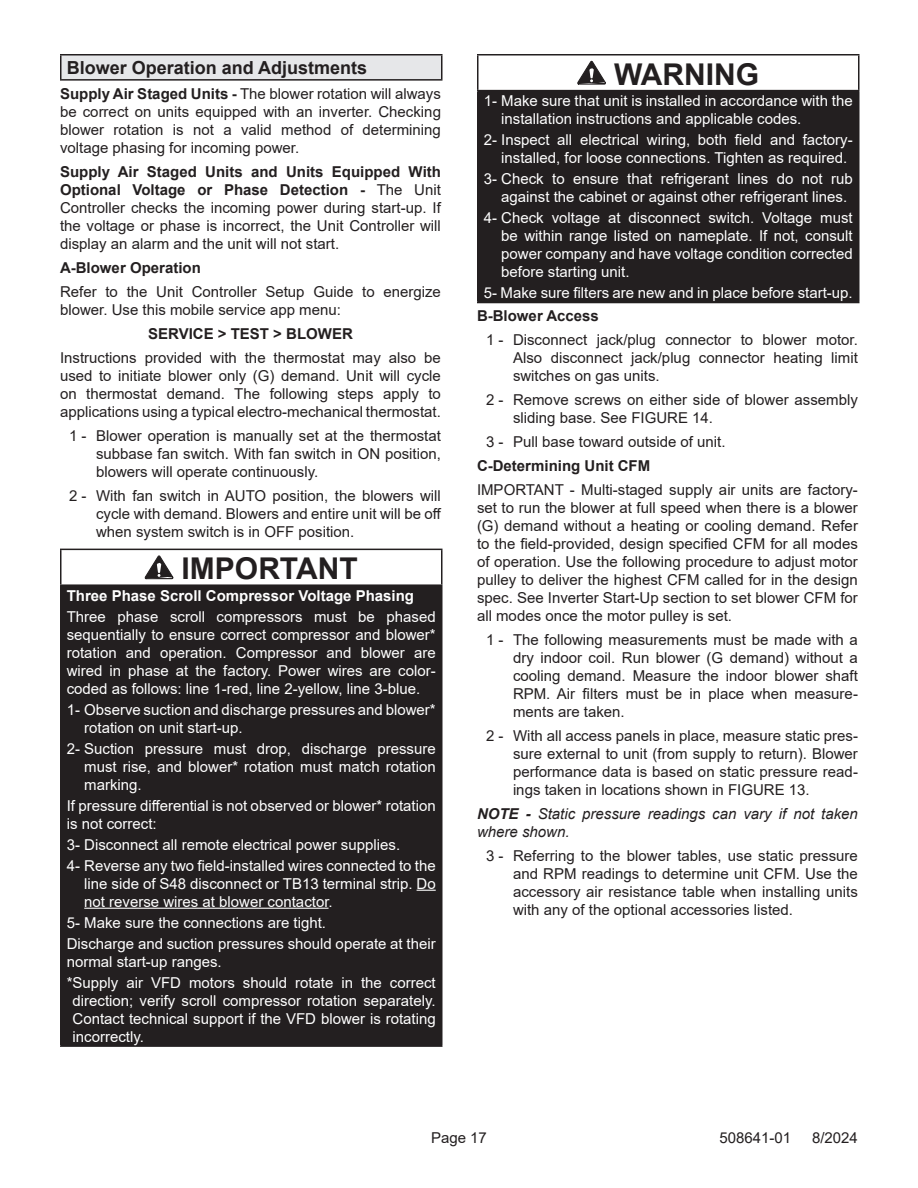
<style>
.page{position:relative;width:918px;height:1188px;background:#fff}
.page>*{position:absolute;margin:0;border:0;box-sizing:border-box;transform-origin:0 0}
.WARNING_20pt{font:700 30px "Arial";color:#231f20}
.Header_1_TOC{font:700 18px "Arial";color:#231f20}
.Paragraph{font:15px/18px "Arial";color:#231f20;text-align:justify}
.White_10pt{font:15px/18px "Arial";color:#fff}
.Paragraph_NOTE__Italic{font:italic 15px/18px "Arial";color:#231f20}
.Paragraph-2{font:700 15px "Arial";color:#231f20}
.White_10pt-2{font:700 15px "Arial";color:#fff}
.Paragraph_Settings{font:700 15px "Arial";color:#231f20}
.s1{font-weight:700}
</style>
<div class="page">
<div style="left:61px;top:55px;width:381px;height:25px;background:#e6e7e9"></div>
<hr style="left:60px;top:54px;width:382px;height:2px;background:#231f20">
<hr style="left:60px;top:56px;width:2px;height:23px;background:#231f20">
<svg style="left:441px;top:56px;width:1px;height:23px"></svg>
<hr style="left:60px;top:79px;width:382px;height:2px;background:#231f20">
<div style="left:61px;top:585px;width:381px;height:461px;background:#231f20"></div>
<hr style="left:60px;top:549px;width:382px;height:1px;background:#231f20">
<hr style="left:60px;top:550px;width:2px;height:34px;background:#231f20">
<hr style="left:441px;top:550px;width:1px;height:34px;background:#231f20">
<hr style="left:60px;top:584px;width:382px;height:2px;background:#231f20">
<hr style="left:60px;top:586px;width:2px;height:459px;background:#231f20">
<hr style="left:60px;top:1045px;width:382px;height:2px;background:#231f20">
<svg style="left:144px;top:555px;width:30px;height:25px"></svg>
<svg style="left:417px;top:890px;width:19px;height:1px"></svg>
<hr style="left:84px;top:908px;width:245px;height:1px;background:#fff">
<div style="left:478px;top:91px;width:381px;height:212px;background:#231f20"></div>
<hr style="left:477px;top:54px;width:383px;height:2px;background:#231f20">
<hr style="left:477px;top:55px;width:1px;height:35px;background:#231f20">
<hr style="left:858px;top:55px;width:2px;height:35px;background:#231f20">
<hr style="left:477px;top:90px;width:383px;height:1px;background:#231f20">
<hr style="left:477px;top:91px;width:1px;height:211px;background:#231f20">
<hr style="left:858px;top:91px;width:2px;height:211px;background:#231f20">
<hr style="left:477px;top:302px;width:383px;height:1px;background:#231f20">
<svg style="left:577px;top:60px;width:29px;height:25px"></svg>
<p class="Header_1_TOC" style="left:67px;top:55px;width:302px">Blower Operation and Adjustments</p>
<p class="Paragraph" style="left:60px;top:84px;width:383px"><span class="s1">Supply Air Staged Units -</span> The blower rotation will always be correct on units equipped with an inverter. Checking blower rotation is not a valid method of determining voltage phasing for incoming power.</p>
<p class="Paragraph" style="left:60px;top:162px;width:383px"><span class="s1">Supply Air Staged Units and Units Equipped With Optional Voltage or Phase Detection -</span> The Unit Controller checks the incoming power during start-up. If the voltage or phase is incorrect, the Unit Controller will display an alarm and the unit will not start.</p>
<p class="Paragraph-2" style="left:60px;top:257px;width:142px">A-Blower Operation</p>
<p class="Paragraph" style="left:60px;top:282px;width:382px">Refer to the Unit Controller Setup Guide to energize blower. Use this mobile service app menu:</p>
<p class="Paragraph_Settings" style="left:148px;top:323px;width:206px">SERVICE &gt; TEST &gt; BLOWER</p>
<p class="Paragraph" style="left:60px;top:348px;width:382px">Instructions provided with the thermostat may also be used to initiate blower only (G) demand. Unit will cycle on thermostat demand. The following steps apply to applications using a typical electro-mechanical thermostat.</p>
<p class="Paragraph" style="left:96px;top:426px;width:347px;text-indent:-27px">1 - Blower operation is manually set at the thermostat subbase fan switch. With fan switch in ON position, blowers will operate continuously.</p>
<p class="Paragraph" style="left:96px;top:486px;width:347px;text-indent:-27px">2 - With fan switch in AUTO position, the blowers will cycle with demand. Blowers and entire unit will be off when system switch is in OFF position.</p>
<p class="WARNING_20pt" style="left:182px;top:548px;width:178px">IMPORTANT</p>
<p class="White_10pt-2" style="left:67px;top:585px;width:349px">Three Phase Scroll Compressor Voltage Phasing</p>
<p class="White_10pt" style="left:67px;top:607px;width:371px;text-align:justify">Three phase scroll compressors must be phased sequentially to ensure correct compressor and blower* rotation and operation. Compressor and blower are wired in phase at the factory. Power wires are color&shy;coded as follows: line 1-red, line 2-yellow, line 3-blue.</p>
<p class="White_10pt" style="left:84px;top:700px;width:353px;text-indent:-18px">1- Observe suction and discharge pressures and blower* rotation on unit start-up.</p>
<p class="White_10pt" style="left:84px;top:739px;width:353px;text-align:justify;text-indent:-18px">2- Suction pressure must drop, discharge pressure must rise, and blower* rotation must match rotation marking.</p>
<p class="White_10pt" style="left:67px;top:796px;width:370px">If pressure differential is not observed or blower* rotation is not correct:</p>
<p class="White_10pt" style="left:67px;top:835px;width:335px">3- Disconnect all remote electrical power supplies.</p>
<p class="White_10pt" style="left:84px;top:856px;width:353px;text-align:justify;text-indent:-18px">4- Reverse any two field-installed wires connected to the line side of S48 disconnect or TB13 terminal strip. Do not reverse wires at blower contactor.</p>
<p class="White_10pt" style="left:67px;top:913px;width:261px">5- Make sure the connections are tight.</p>
<p class="White_10pt" style="left:67px;top:934px;width:370px">Discharge and suction pressures should operate at their normal start-up ranges.</p>
<p class="White_10pt" style="left:73px;top:973px;width:365px;text-align:justify;text-indent:-6px">*Supply air VFD motors should rotate in the correct direction; verify scroll compressor rotation separately.<br>Contact technical support if the VFD blower is rotating incorrectly.</p>
<p class="WARNING_20pt" style="left:614px;top:53px;width:146px">WARNING</p>
<p class="White_10pt" style="left:501px;top:92px;width:353px;text-indent:-18px">1- Make sure that unit is installed in accordance with the installation instructions and applicable codes.</p>
<p class="White_10pt" style="left:501px;top:131px;width:353px;text-indent:-18px">2- Inspect all electrical wiring, both field and factory&shy;installed, for loose connections. Tighten as required.</p>
<p class="White_10pt" style="left:501px;top:170px;width:353px;text-indent:-18px">3- Check to ensure that refrigerant lines do not rub against the cabinet or against other refrigerant lines.</p>
<p class="White_10pt" style="left:501px;top:209px;width:353px;text-align:justify;text-indent:-18px">4- Check voltage at disconnect switch. Voltage must be within range listed on nameplate. If not, consult power company and have voltage condition corrected before starting unit.</p>
<p class="White_10pt" style="left:484px;top:284px;width:370px">5- Make sure filters are new and in place before start-up.</p>
<p class="Paragraph-2" style="left:477px;top:305px;width:123px">B-Blower Access</p>
<p class="Paragraph" style="left:513px;top:331px;width:346px;text-indent:-27px">1 - Disconnect jack/plug connector to blower motor.<br>Also disconnect jack/plug connector heating limit switches on gas units.</p>
<p class="Paragraph" style="left:513px;top:391px;width:346px;text-indent:-27px">2 - Remove screws on either side of blower assembly sliding base. See FIGURE 14.</p>
<p class="Paragraph" style="left:486px;top:433px;width:241px">3 - Pull base toward outside of unit.</p>
<p class="Paragraph-2" style="left:477px;top:455px;width:175px">C-Determining Unit CFM</p>
<p class="Paragraph" style="left:477px;top:481px;width:382px">IMPORTANT - Multi-staged supply air units are factory&shy;set to run the blower at full speed when there is a blower (G) demand without a heating or cooling demand. Refer to the field-provided, design specified CFM for all modes of operation. Use the following procedure to adjust motor pulley to deliver the highest CFM called for in the design spec. See Inverter Start-Up section to set blower CFM for all modes once the motor pulley is set.</p>
<p class="Paragraph" style="left:513px;top:631px;width:346px;text-indent:-27px">1 - The following measurements must be made with a dry indoor coil. Run blower (G demand) without a cooling demand. Measure the indoor blower shaft RPM. Air filters must be in place when measure&shy;ments are taken.</p>
<p class="Paragraph" style="left:513px;top:727px;width:346px;text-indent:-27px">2 - With all access panels in place, measure static pres&shy;sure external to unit (from supply to return). Blower performance data is based on static pressure read&shy;ings taken in locations shown in FIGURE 13.</p>
<p class="Paragraph_NOTE__Italic" style="left:477px;top:805px;width:382px"><span class="s1">NOTE -</span> Static pressure readings can vary if not taken where shown.</p>
<p class="Paragraph" style="left:513px;top:847px;width:346px;text-indent:-27px">3 - Referring to the blower tables, use static pressure and RPM readings to determine unit CFM. Use the accessory air resistance table when installing units with any of the optional accessories listed.</p>
<p class="Paragraph" style="left:431px;top:1129px;width:57px">Page 17</p>
<p class="Paragraph" style="left:720px;top:1129px;width:73px">508641-01</p>
<p class="Paragraph" style="left:812px;top:1129px;width:47px">8/2024</p>
</div>
